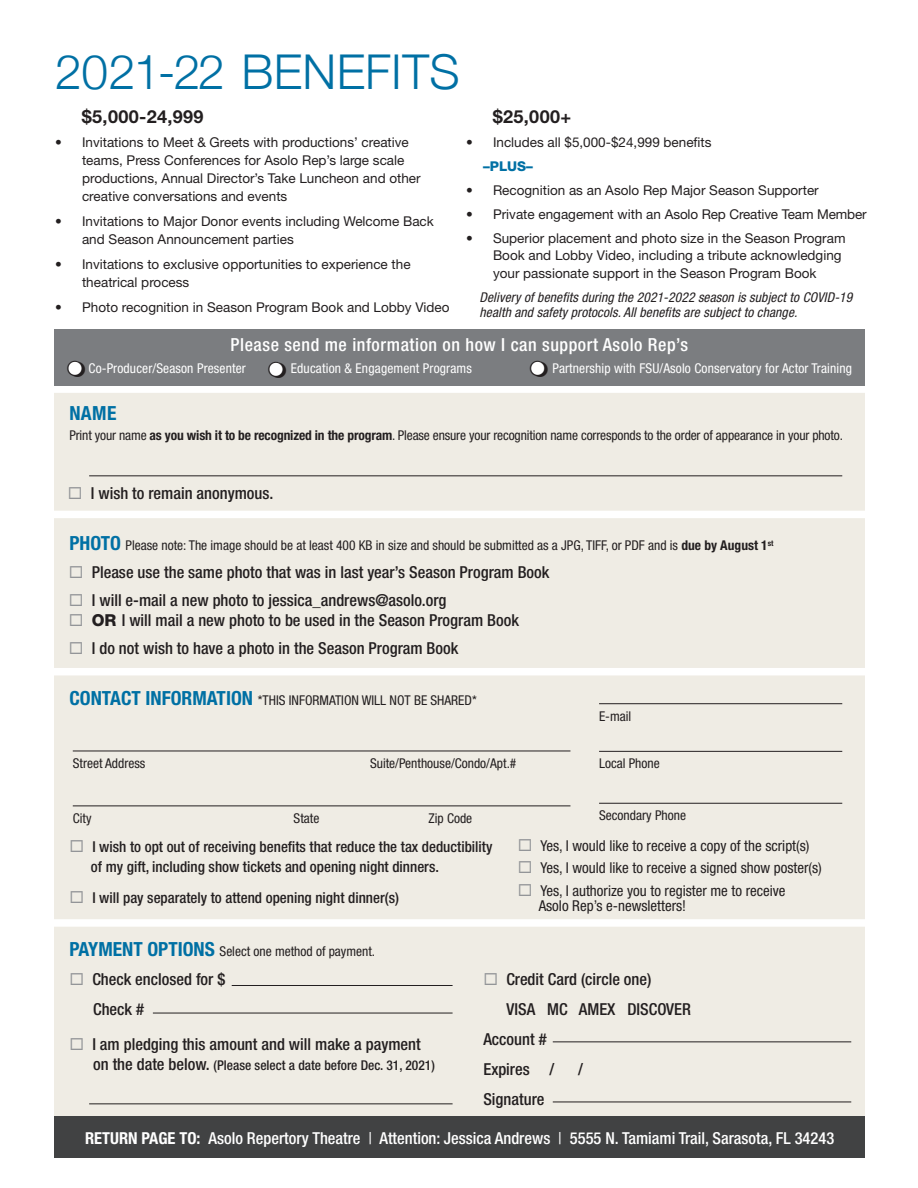
<style>
.page{position:relative;width:918px;height:1188px;background:#fff}
.page>*{position:absolute;margin:0;border:0;box-sizing:border-box;transform-origin:0 0}
.t1{font:300 48px "Helvetica Neue";letter-spacing:.005em;color:#0070a4}
.t2{font:700 condensed 19.5px "Helvetica Neue LT Std";color:#0070a4}
.t3{font:500 condensed 18px "Helvetica Neue LT Std";letter-spacing:.03em;color:#fff}
.t4{font:700 18px "Helvetica Neue LT Std";letter-spacing:.02em;color:#231f20}
.t5{font:500 condensed 16.5px "Helvetica Neue LT Std";color:#231f20}
.t6{font:500 condensed 16.5px "Helvetica Neue LT Std";color:#fff}
.t7{font:500 condensed 15px "Helvetica Neue LT Std";color:#231f20}
.t8{font:condensed 15px "Helvetica Neue LT Std";color:#231f20}
.t9{font:13.5px/18px "Helvetica Neue LT Std";color:#231f20}
.t10{font:condensed 13.5px "Helvetica Neue LT Std";color:#231f20}
.t11{font:italic condensed 13.5px/15px "Helvetica Neue LT Std";letter-spacing:.01em;color:#231f20}
.t12{font:condensed 13.5px "Helvetica Neue LT Std";letter-spacing:.01em;color:#fff}
.t13{font:500 condensed 13.5px "Helvetica Neue LT Std";color:#231f20}
.t14{font:800 13.5px "Helvetica Neue LT Std";color:#0070a4}
.s1{font-weight:700}
.s2{color:#939598}
.s3{font-weight:700;font-size:19.5px;color:#0070a4}
.s4{font-weight:800;font-stretch:normal}
.s5{font-size:16.5px}
.s6{font-weight:400}
</style>
<div class="page">
<div style="left:55px;top:385px;width:810px;height:752px;background:#efece4"></div>
<hr style="left:89px;top:475px;width:753px;height:1px;background:#231f20">
<hr style="left:232px;top:985px;width:221px;height:1px;background:#231f20">
<hr style="left:153px;top:1013px;width:300px;height:1px;background:#231f20">
<hr style="left:89px;top:1103px;width:364px;height:1px;background:#231f20">
<hr style="left:553px;top:1041px;width:298px;height:1px;background:#231f20">
<hr style="left:553px;top:1102px;width:298px;height:1px;background:#231f20">
<hr style="left:73px;top:751px;width:497px;height:1px;background:#231f20">
<hr style="left:599px;top:751px;width:243px;height:1px;background:#231f20">
<hr style="left:599px;top:703px;width:243px;height:1px;background:#231f20">
<hr style="left:599px;top:803px;width:243px;height:1px;background:#231f20">
<hr style="left:73px;top:806px;width:497px;height:1px;background:#231f20">
<div style="left:55px;top:1117px;width:810px;height:41px;background:#414243"></div>
<div style="left:28px;top:385px;width:859px;height:8px;background:#fff"></div>
<div style="left:27px;top:511px;width:859px;height:7px;background:#fff"></div>
<div style="left:28px;top:668px;width:859px;height:7px;background:#fff"></div>
<div style="left:28px;top:919px;width:859px;height:8px;background:#fff"></div>
<div style="left:55px;top:329px;width:810px;height:57px;background:#7b7d80"></div>
<svg style="left:68px;top:361px;width:14px;height:15px"></svg>
<svg style="left:269px;top:362px;width:14px;height:15px"></svg>
<svg style="left:531px;top:361px;width:14px;height:15px"></svg>
<p class="t1" style="left:55px;top:34px;width:406px">2021-22 BENEFITS</p>
<p class="t4" style="left:82px;top:105px;width:123px">$5,000-24,999</p>
<p class="t9" style="left:82px;top:133px;width:340px;text-indent:-27px">• Invitations to Meet &amp; Greets with productions’ creative teams, Press Conferences for Asolo Rep’s large scale productions, Annual Director’s Take Luncheon and other creative conversations and events</p>
<p class="t9" style="left:82px;top:212px;width:353px;text-indent:-27px">• Invitations to Major Donor events including Welcome Back and Season Announcement parties</p>
<p class="t9" style="left:82px;top:255px;width:330px;text-indent:-27px">• Invitations to exclusive opportunities to experience the theatrical process</p>
<p class="t9" style="left:55px;top:298px;width:396px">• Photo recognition in Season Program Book and Lobby Video</p>
<p class="t4" style="left:493px;top:105px;width:80px">$25,000+</p>
<p class="t9" style="left:466px;top:133px;width:247px">• Includes all $5,000-$24,999 benefits</p>
<p class="t14" style="left:483px;top:158px;width:52px">–PLUS–</p>
<p class="t9" style="left:466px;top:181px;width:354px">• Recognition as an Asolo Rep Major Season Supporter</p>
<p class="t9" style="left:466px;top:205px;width:402px">• Private engagement with an Asolo Rep Creative Team Member</p>
<p class="t9" style="left:493px;top:229px;width:354px;line-height:17.2px;text-indent:-27px">• Superior placement and photo size in the Season Program<br>Book and Lobby Video, including a tribute acknowledging your passionate support in the Season Program Book</p>
<p class="t11" style="left:480px;top:290px;width:374px">Delivery of benefits during the 2021-2022 season is subject to COVID-19 health and safety protocols. All benefits are subject to change.</p>
<p class="t3" style="left:231px;top:334px;width:459px">Please send me information on how I can support Asolo Rep’s</p>
<p class="t12" style="left:89px;top:360px;width:159px">Co-Producer/Season Presenter</p>
<p class="t12" style="left:291px;top:360px;width:182px">Education &amp; Engagement Programs</p>
<p class="t12" style="left:553px;top:360px;width:301px">Partnership with FSU/Asolo Conservatory for Actor Training</p>
<p class="t2" style="left:69px;top:402px;width:49px">NAME</p>
<p class="t10" style="left:69px;top:427px;width:775px">Print your name <span class="s1">as you wish it to be recognized in the program</span>. Please ensure your recognition name corresponds to the order of appearance in your photo.</p>
<p class="t5" style="left:68px;top:483px;width:207px"><span class="s2">◻</span> I wish to remain anonymous.</p>
<p class="t10" style="left:69px;top:538px;width:706px"><span class="s3">PHOTO</span> Please note: The image should be at least 400 KB in size and should be submitted as a JPG, TIFF, or PDF and is <span class="s1">due by August 1</span><sup>st</sup></p>
<p class="t5" style="left:69px;top:562px;width:482px"><span class="s2">◻</span> Please use the same photo that was in last year’s Season Program Book</p>
<p class="t5" style="left:69px;top:591px;width:379px"><span class="s2">◻</span> I will e-mail a new photo to jessica_andrews@asolo.org</p>
<p class="t5" style="left:69px;top:610px;width:452px"><span class="s2">◻</span> <span class="s4">OR</span> I will mail a new photo to be used in the Season Program Book</p>
<p class="t5" style="left:69px;top:639px;width:391px"><span class="s2">◻</span> I do not wish to have a photo in the Season Program Book</p>
<p class="t10" style="left:69px;top:693px;width:409px"><span class="s3">CONTACT INFORMATION</span> *THIS INFORMATION WILL NOT BE SHARED*</p>
<p class="t10" style="left:599px;top:708px;width:34px">E-mail</p>
<p class="t10" style="left:73px;top:755px;width:74px">Street Address</p>
<p class="t10" style="left:370px;top:755px;width:148px">Suite/Penthouse/Condo/Apt.#</p>
<p class="t10" style="left:599px;top:755px;width:62px">Local Phone</p>
<p class="t10" style="left:73px;top:810px;width:20px">City</p>
<p class="t10" style="left:294px;top:810px;width:27px">State</p>
<p class="t10" style="left:429px;top:810px;width:45px">Zip Code</p>
<p class="t10" style="left:599px;top:807px;width:88px">Secondary Phone</p>
<p class="t7" style="left:69px;top:838px;width:425px"><span class="s2">◻</span> I wish to opt out of receiving benefits that reduce the tax deductibility</p>
<p class="t7" style="left:91px;top:858px;width:350px">of my gift, including show tickets and opening night dinners.</p>
<p class="t7" style="left:69px;top:889px;width:331px"><span class="s2">◻</span> I will pay separately to attend opening night dinner(s)</p>
<p class="t10" style="left:69px;top:943px;width:307px"><span class="s3">PAYMENT OPTIONS</span> Select one method of payment.</p>
<p class="t8" style="left:518px;top:837px;width:293px"><span class="s2">◻</span> Yes, I would like to receive a copy of the script(s)</p>
<p class="t8" style="left:518px;top:859px;width:306px"><span class="s2">◻</span> Yes, I would like to receive a signed show poster(s)</p>
<p class="t8" style="left:518px;top:882px;width:269px"><span class="s2">◻</span> Yes, I authorize you to register me to receive</p>
<p class="t8" style="left:539px;top:897px;width:149px">Asolo Rep’s e-newsletters!</p>
<p class="t5" style="left:69px;top:969px;width:157px"><span class="s2">◻</span> Check enclosed for $</p>
<p class="t5" style="left:93px;top:999px;width:52px">Check #</p>
<p class="t5" style="left:69px;top:1034px;width:353px"><span class="s2">◻</span> I am pledging this amount and will make a payment</p>
<p class="t13" style="left:93px;top:1057px;width:343px"><span class="s5">on the date below.</span> (Please select a date before Dec. 31, 2021)</p>
<p class="t5" style="left:483px;top:969px;width:170px"><span class="s2">◻</span> Credit Card (circle one)</p>
<p class="t5" style="left:507px;top:999px;width:186px">VISA MC AMEX DISCOVER</p>
<p class="t5" style="left:483px;top:1029px;width:65px">Account #</p>
<p class="t5" style="left:483px;top:1059px;width:73px">Expires /</p>
<p class="t5" style="left:578px;top:1059px;width:6px">/</p>
<p class="t5" style="left:483px;top:1089px;width:62px">Signature</p>
<p class="t6" style="left:85px;top:1128px;width:751px"><span class="s1">RETURN PAGE TO:</span> Asolo Repertory Theatre <span class="s6">|</span> Attention: Jessica Andrews <span class="s6">|</span> 5555 N. Tamiami Trail, Sarasota, FL 34243</p>
</div>
